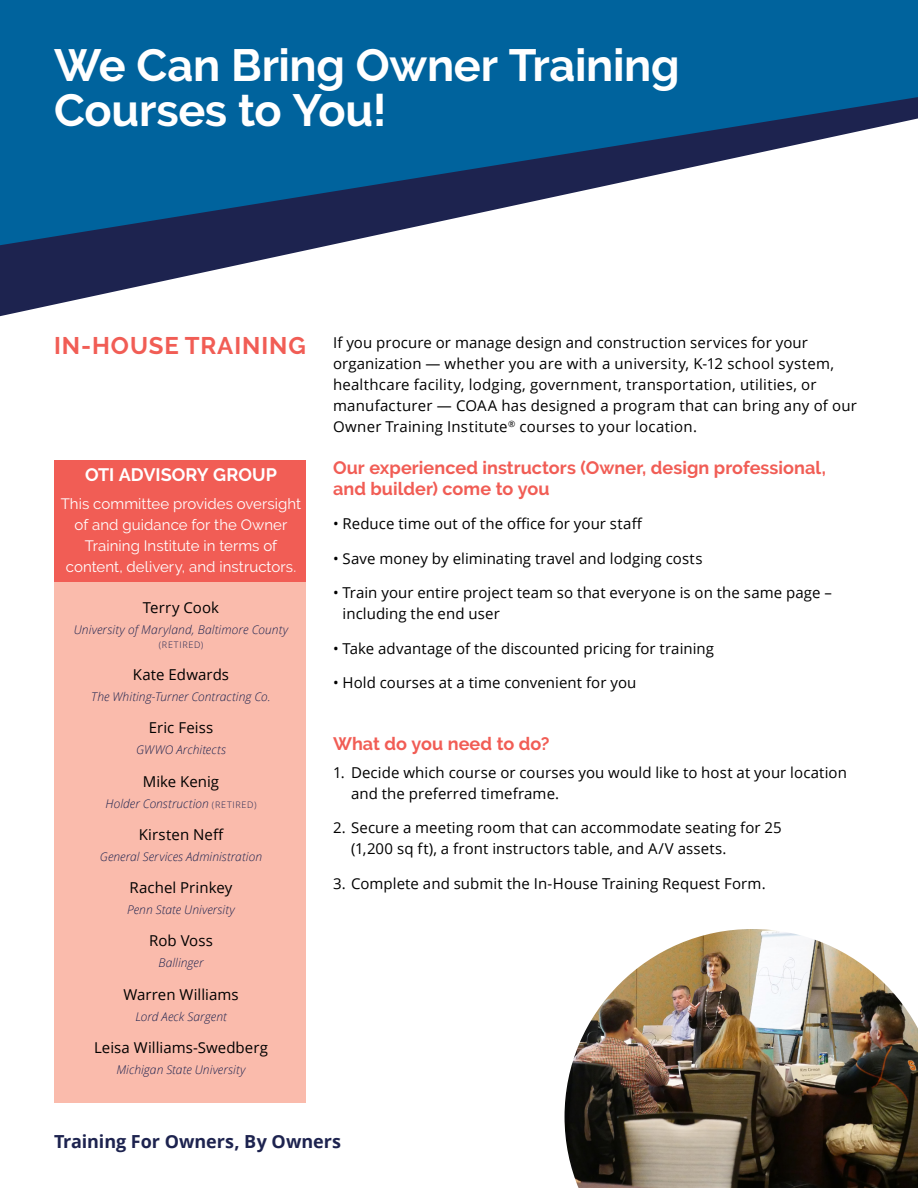
<style>
.page{position:relative;width:918px;height:1188px;background:#fff}
.page>*{position:absolute;margin:0;border:0;box-sizing:border-box;transform-origin:0 0}
.t1{font:700 45px/45px "Raleway";letter-spacing:-.005em;color:#fff}
.t2{font:700 18px/21px "Raleway";letter-spacing:.005em;color:#f15d55}
.t3{font:700 18px "Open Sans";color:#1d234f}
.t4{font:700 18px "Raleway";color:#fff}
.t5{font:15px/21px "Open Sans";letter-spacing:.005em;color:#000}
.t6{font:15px/21px "Raleway";letter-spacing:.005em;color:#fff;text-align:center}
.t7{font:italic 300 12px "Open Sans";letter-spacing:.005em;color:#1d234f}
.t8{font:300 9px "Open Sans";letter-spacing:.08em;color:#1d234f}
.s1{font-family:"Raleway";font-weight:700;font-size:24px;color:#f15d55}
.s2{font-style:normal;font-size:9px}
</style>
<div class="page">
<img style="left:564px;top:929px;width:354px;height:259px">
<svg style="left:0;top:245px;width:330px;height:71px;fill:#1d234f"></svg>
<svg style="left:0;top:0;width:918px;height:245px;fill:#00639d"></svg>
<div style="left:54px;top:566px;width:252px;height:537px;background:#fabbac"></div>
<div style="left:54px;top:460px;width:252px;height:122px;background:#f15d55"></div>
<h1 class="t1" style="left:54px;top:43px;width:627px">We Can Bring Owner Training<br>Courses to You!</h1>
<p class="t5" style="left:333px;top:331px;width:526px;text-indent:-279px"><span class="s1">IN-HOUSE TRAINING</span> If you procure or manage design and construction services for your organization — whether you are with a university, K-12 school system, healthcare facility, lodging, government, transportation, utilities, or manufacturer — COAA has designed a program that can bring any of our Owner Training Institute<sup>®</sup> courses to your location.</p>
<p class="t2" style="left:333px;top:457px;width:494px">Our experienced instructors (Owner, design professional, and builder) come to you</p>
<p class="t5" style="left:333px;top:513px;width:311px">• Reduce time out of the office for your staff</p>
<p class="t5" style="left:333px;top:547px;width:371px">• Save money by eliminating travel and lodging costs</p>
<p class="t5" style="left:343px;top:582px;width:491px;text-indent:-10px">• Train your entire project team so that everyone is on the same page – including the end user</p>
<p class="t5" style="left:333px;top:637px;width:383px">• Take advantage of the discounted pricing for training</p>
<p class="t5" style="left:333px;top:672px;width:305px">• Hold courses at a time convenient for you</p>
<p class="t4" style="left:85px;top:465px;width:193px">OTI ADVISORY GROUP</p>
<p class="t6" style="left:61px;top:493px;width:242px">This committee provides oversight of and guidance for the Owner Training Institute in terms of content, delivery, and instructors.</p>
<p class="t5" style="left:143px;top:597px;width:78px">Terry Cook</p>
<p class="t7" style="left:74px;top:622px;width:216px">University of Maryland, Baltimore County</p>
<p class="t8" style="left:159px;top:638px;width:46px">(RETIRED)</p>
<p class="t5" style="left:133px;top:664px;width:98px">Kate Edwards</p>
<p class="t7" style="left:91px;top:689px;width:181px">The Whiting-Turner Contracting Co.</p>
<p class="t5" style="left:149px;top:717px;width:66px">Eric Feiss</p>
<p class="t7" style="left:136px;top:742px;width:91px">GWWO Architects</p>
<p class="t5" style="left:143px;top:770px;width:78px">Mike Kenig</p>
<p class="t7" style="left:106px;top:795px;width:152px">Holder Construction <span class="s2">(RETIRED)</span></p>
<p class="t5" style="left:139px;top:824px;width:87px">Kirsten Neff</p>
<p class="t7" style="left:100px;top:848px;width:164px">General Services Administration</p>
<p class="t5" style="left:130px;top:877px;width:104px">Rachel Prinkey</p>
<p class="t7" style="left:127px;top:902px;width:109px">Penn State University</p>
<p class="t5" style="left:149px;top:930px;width:65px">Rob Voss</p>
<p class="t7" style="left:159px;top:955px;width:46px">Ballinger</p>
<p class="t5" style="left:123px;top:983px;width:117px">Warren Williams</p>
<p class="t7" style="left:135px;top:1008px;width:93px">Lord Aeck Sargent</p>
<p class="t5" style="left:94px;top:1037px;width:176px">Leisa Williams-Swedberg</p>
<p class="t7" style="left:116px;top:1061px;width:131px">Michigan State University</p>
<p class="t2" style="left:333px;top:733px;width:218px">What do you need to do?</p>
<p class="t5" style="left:351px;top:761px;width:497px;text-indent:-18px">1. Decide which course or courses you would like to host at your location and the preferred timeframe.</p>
<p class="t5" style="left:351px;top:817px;width:432px;text-indent:-18px">2. Secure a meeting room that can accommodate seating for 25 (1,200 sq ft), a front instructors table, and A/V assets.</p>
<p class="t5" style="left:333px;top:872px;width:434px">3. Complete and submit the In-House Training Request Form.</p>
<p class="t3" style="left:54px;top:1129px;width:289px">Training For Owners, By Owners</p>
</div>
